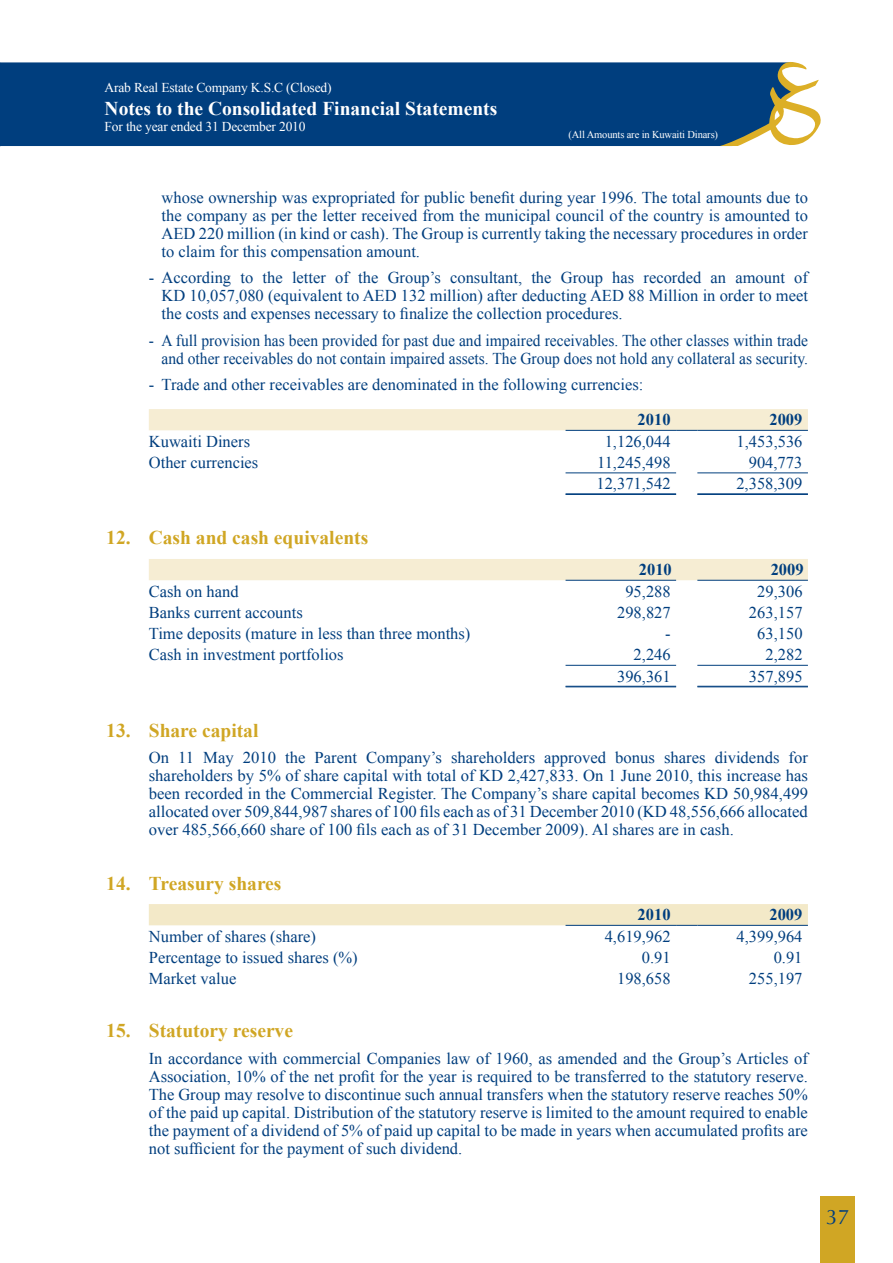
<style>
.page{position:relative;width:893px;height:1263px;background:#fff}
.page>*{position:absolute;margin:0;border:0;box-sizing:border-box;transform-origin:0 0}
.t1{font:21px "Optima";color:#003e7e}
.t2{font:700 19.5px "Times New Roman";color:#d0a624}
.t3{font:700 19.5px "Times New Roman";color:#fff}
.t4{font:16.5px/18px "Times New Roman";color:#003e7e;text-align:justify}
.t5{font:16.5px/18px "Times New Roman";color:#003e7e;text-align:right;scale:.94 1}
.t6{font:700 16.5px "Times New Roman";color:#003e7e}
.t7{font:13.5px "Times New Roman";letter-spacing:-.015em;color:#fff}
.t8{font:10.5px "Times New Roman";letter-spacing:-.015em;color:#fff}
</style>
<div class="page">
<div style="left:820px;top:1196px;width:34px;height:67px;background:#d0a624"></div>
<div style="left:0;top:62px;width:720px;height:84px;background:#003e7e"></div>
<svg style="left:720px;top:62px;width:101px;height:84px"></svg>
<div style="left:149px;top:409px;width:659px;height:22px;background:#f6edd3"></div>
<hr style="left:697px;top:430px;width:111px;height:1px;background:#003e7e">
<hr style="left:566px;top:472px;width:110px;height:1px;background:#003e7e">
<hr style="left:697px;top:472px;width:111px;height:1px;background:#003e7e">
<hr style="left:566px;top:494px;width:110px;height:1px;background:#003e7e">
<hr style="left:697px;top:494px;width:111px;height:1px;background:#003e7e">
<div style="left:149px;top:559px;width:659px;height:21px;background:#f6edd3"></div>
<hr style="left:566px;top:580px;width:110px;height:1px;background:#003e7e">
<hr style="left:697px;top:580px;width:111px;height:1px;background:#003e7e">
<hr style="left:566px;top:665px;width:110px;height:1px;background:#003e7e">
<hr style="left:697px;top:665px;width:111px;height:1px;background:#003e7e">
<hr style="left:566px;top:686px;width:110px;height:1px;background:#003e7e">
<hr style="left:566px;top:687px;width:110px;height:1px;background:#003e7e">
<hr style="left:697px;top:686px;width:111px;height:1px;background:#003e7e">
<hr style="left:697px;top:687px;width:111px;height:1px;background:#003e7e">
<div style="left:149px;top:904px;width:659px;height:22px;background:#f3e9c8"></div>
<hr style="left:697px;top:925px;width:111px;height:1px;background:#003e7e">
<p class="t7" style="left:105px;top:79px;width:228px">Arab Real Estate Company K.S.C (Closed)</p>
<p class="t3" style="left:105px;top:97px;width:394px">Notes to the Consolidated Financial Statements</p>
<p class="t7" style="left:105px;top:119px;width:202px">For the year ended 31 December 2010</p>
<p class="t8" style="left:568px;top:128px;width:151px">(All Amounts are in Kuwaiti Dinars)</p>
<p class="t4" style="left:162px;top:188px;width:648px">whose ownership was expropriated for public benefit during year 1996. The total amounts due to the company as per the letter received from the municipal council of the country is amounted to AED 220 million (in kind or cash). The Group is currently taking the necessary procedures in order to claim for this compensation amount.</p>
<p class="t4" style="left:162px;top:269px;width:648px;text-indent:-13px">- According to the letter of the Group’s consultant, the Group has recorded an amount of KD 10,057,080 (equivalent to AED 132 million) after deducting AED 88 Million in order to meet the costs and expenses necessary to finalize the collection procedures.</p>
<p class="t5" style="left:149px;top:331px;width:703px">- A full provision has been provided for past due and impaired receivables. The other classes within trade and other receivables do not contain impaired assets. The Group does not hold any collateral as security.</p>
<p class="t4" style="left:149px;top:376px;width:496px">- Trade and other receivables are denominated in the following currencies:</p>
<p class="t6" style="left:638px;top:410px;width:34px">2010</p>
<p class="t6" style="left:769px;top:410px;width:34px">2009</p>
<p class="t4" style="left:149px;top:432px;width:103px">Kuwaiti Diners</p>
<p class="t4" style="left:605px;top:432px;width:67px">1,126,044</p>
<p class="t4" style="left:737px;top:432px;width:67px">1,453,536</p>
<p class="t4" style="left:149px;top:453px;width:111px">Other currencies</p>
<p class="t4" style="left:597px;top:453px;width:75px">11,245,498</p>
<p class="t4" style="left:749px;top:453px;width:55px">904,773</p>
<p class="t4" style="left:596px;top:474px;width:76px">12,371,542</p>
<p class="t4" style="left:736px;top:474px;width:67px">2,358,309</p>
<p class="t2" style="left:106px;top:527px;width:263px">12. Cash and cash equivalents</p>
<p class="t6" style="left:639px;top:560px;width:34px">2010</p>
<p class="t6" style="left:771px;top:560px;width:34px">2009</p>
<p class="t4" style="left:149px;top:582px;width:91px">Cash on hand</p>
<p class="t4" style="left:625px;top:582px;width:47px">95,288</p>
<p class="t4" style="left:757px;top:582px;width:47px">29,306</p>
<p class="t4" style="left:149px;top:603px;width:155px">Banks current accounts</p>
<p class="t4" style="left:617px;top:603px;width:55px">298,827</p>
<p class="t4" style="left:749px;top:603px;width:55px">263,157</p>
<p class="t4" style="left:149px;top:624px;width:323px">Time deposits (mature in less than three months)</p>
<p class="t4" style="left:665px;top:624px;width:7px">-</p>
<p class="t4" style="left:757px;top:624px;width:47px">63,150</p>
<p class="t4" style="left:149px;top:646px;width:196px">Cash in investment portfolios</p>
<p class="t4" style="left:634px;top:645px;width:39px">2,246</p>
<p class="t4" style="left:765px;top:645px;width:39px">2,282</p>
<p class="t4" style="left:617px;top:667px;width:55px">396,361</p>
<p class="t4" style="left:749px;top:667px;width:55px">357,895</p>
<p class="t2" style="left:106px;top:719px;width:154px">13. Share capital</p>
<p class="t4" style="left:149px;top:749px;width:661px">On 11 May 2010 the Parent Company’s shareholders approved bonus shares dividends for shareholders by 5% of share capital with total of KD 2,427,833. On 1 June 2010, this increase has been recorded in the Commercial Register. The Company’s share capital becomes KD 50,984,499 allocated over 509,844,987 shares of 100 fils each as of 31 December 2010 (KD 48,556,666 allocated over 485,566,660 share of 100 fils each as of 31 December 2009). Al shares are in cash.</p>
<p class="t2" style="left:106px;top:872px;width:177px">14. Treasury shares</p>
<p class="t6" style="left:638px;top:905px;width:34px">2010</p>
<p class="t6" style="left:769px;top:905px;width:34px">2009</p>
<p class="t4" style="left:149px;top:927px;width:169px">Number of shares (share)</p>
<p class="t4" style="left:605px;top:927px;width:67px">4,619,962</p>
<p class="t4" style="left:737px;top:927px;width:67px">4,399,964</p>
<p class="t4" style="left:149px;top:948px;width:210px">Percentage to issued shares (%)</p>
<p class="t4" style="left:642px;top:948px;width:30px">0.91</p>
<p class="t4" style="left:774px;top:948px;width:30px">0.91</p>
<p class="t4" style="left:149px;top:969px;width:89px">Market value</p>
<p class="t4" style="left:617px;top:969px;width:55px">198,658</p>
<p class="t4" style="left:749px;top:969px;width:55px">255,197</p>
<p class="t2" style="left:106px;top:1019px;width:188px">15. Statutory reserve</p>
<p class="t4" style="left:149px;top:1049px;width:661px">In accordance with commercial Companies law of 1960, as amended and the Group’s Articles of Association, 10% of the net profit for the year is required to be transferred to the statutory reserve.<br>The Group may resolve to discontinue such annual transfers when the statutory reserve reaches 50% of the paid up capital. Distribution of the statutory reserve is limited to the amount required to enable the payment of a dividend of 5% of paid up capital to be made in years when accumulated profits are not sufficient for the payment of such dividend.</p>
<p class="t1" style="left:826px;top:1205px;width:25px">37</p>
</div>
